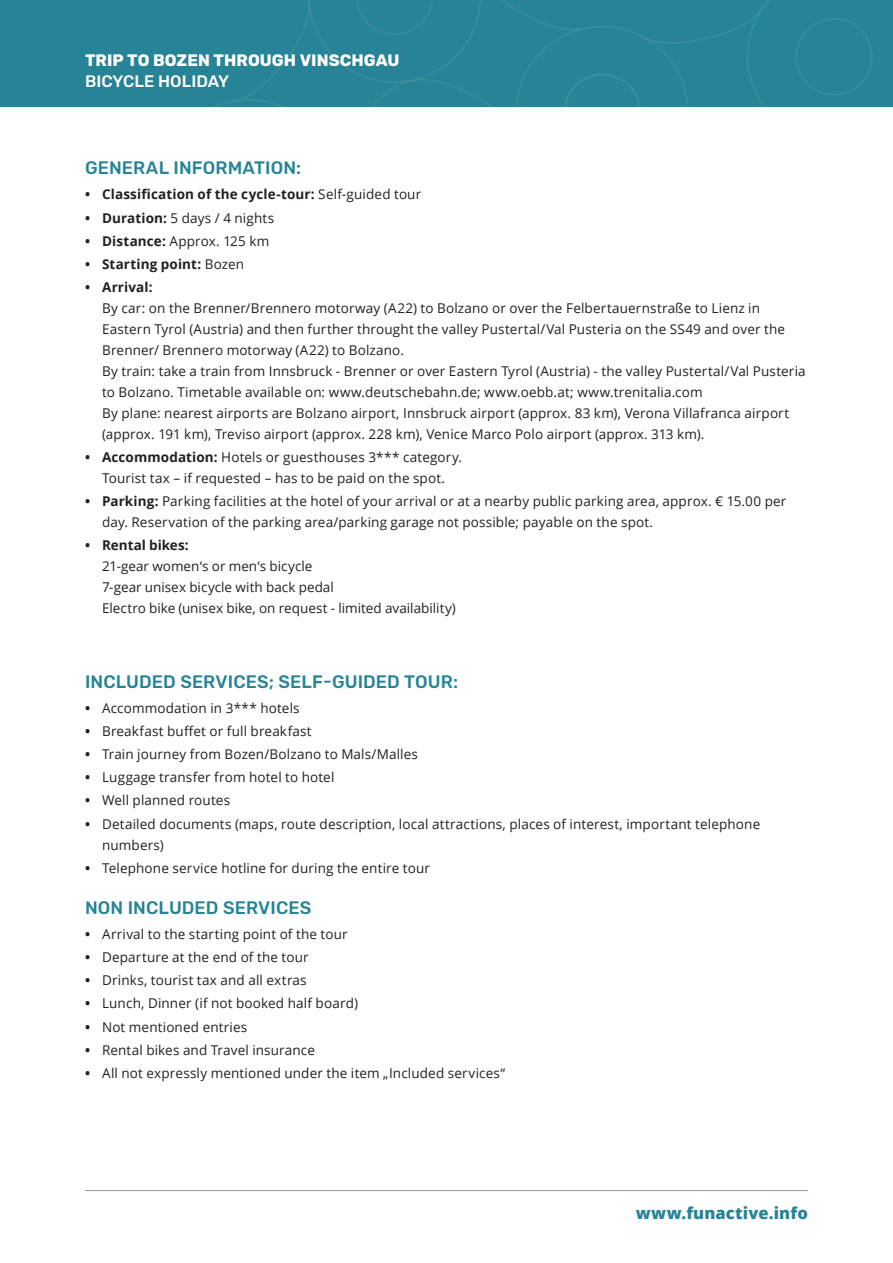
<style>
.page{position:relative;width:893px;height:1263px;background:#fff}
.page>*{position:absolute;margin:0;border:0;box-sizing:border-box;transform-origin:0 0}
.t1{font:500 18px "Rubik";letter-spacing:.005em;color:#268496}
.t2{font:700 16.5px "Rubik";letter-spacing:.005em;color:#fff}
.t3{font:800 16.5px "Open Sans";letter-spacing:.01em;color:#268496}
.t4{font:500 16.5px "Rubik";color:#fff}
.t5{font:13.5px/21px "Open Sans";letter-spacing:.01em;color:#231f20}
.t6{font:700 13.5px "Open Sans";letter-spacing:.01em;color:#231f20}
.s1{font-weight:400}
.s2{font-weight:700}
</style>
<div class="page">
<div style="left:0;top:0;width:893px;height:106px;background:#268496"></div>
<svg style="left:216px;top:0;width:657px;height:106px"></svg>
<hr style="left:85px;top:1190px;width:723px;height:1px;background:#939598">
<p class="t2" style="left:85px;top:51px;width:316px">TRIP TO BOZEN THROUGH VINSCHGAU</p>
<p class="t4" style="left:85px;top:72px;width:146px">BICYCLE HOLIDAY</p>
<h1 class="t1" style="left:85px;top:158px;width:218px">GENERAL INFORMATION:</h1>
<p class="t6" style="left:85px;top:185px;width:338px">• Classification of the cycle-tour: <span class="s1">Self-guided tour</span></p>
<p class="t5" style="left:85px;top:207px;width:191px"><span class="s2">• Duration:</span> 5 days / 4 nights</p>
<p class="t5" style="left:85px;top:230px;width:186px"><span class="s2">• Distance:</span> Approx. 125 km</p>
<p class="t6" style="left:85px;top:254px;width:161px">• Starting point: <span class="s1">Bozen</span></p>
<p class="t6" style="left:85px;top:277px;width:69px">• Arrival:</p>
<p class="t5" style="left:102px;top:297px;width:705px">By car: on the Brenner/Brennero motorway (A22) to Bolzano or over the Felbertauernstraße to Lienz in Eastern Tyrol (Austria) and then further throught the valley Pustertal/Val Pusteria on the SS49 and over the Brenner/ Brennero motorway (A22) to Bolzano.<br>By train: take a train from Innsbruck - Brenner or over Eastern Tyrol (Austria) - the valley Pustertal/Val Pusteria to Bolzano. Timetable available on: www.deutschebahn.de; www.oebb.at; www.trenitalia.com<br>By plane: nearest airports are Bolzano airport, Innsbruck airport (approx. 83 km), Verona Villafranca airport (approx. 191 km), Treviso airport (approx. 228 km), Venice Marco Polo airport (approx. 313 km).</p>
<p class="t5" style="left:85px;top:446px;width:379px;text-align:center"><span class="s2">• Accommodation:</span> Hotels or guesthouses 3*** category.<br>Tourist tax – if requested – has to be paid on the spot.</p>
<p class="t5" style="left:102px;top:490px;width:686px;text-indent:-17px"><span class="s2">• Parking:</span> Parking facilities at the hotel of your arrival or at a nearby public parking area, approx. € 15.00 per day. Reservation of the parking area/parking garage not possible; payable on the spot.</p>
<p class="t6" style="left:85px;top:536px;width:105px">• Rental bikes:</p>
<p class="t5" style="left:102px;top:556px;width:355px">21-gear women‘s or men‘s bicycle<br>7-gear unisex bicycle with back pedal<br>Electro bike (unisex bike, on request - limited availability)</p>
<h1 class="t1" style="left:85px;top:671px;width:375px">INCLUDED SERVICES; SELF-GUIDED TOUR:</h1>
<p class="t5" style="left:85px;top:697px;width:216px"><span class="s2">•</span> Accommodation in 3*** hotels</p>
<p class="t5" style="left:85px;top:720px;width:228px"><span class="s2">•</span> Breakfast buffet or full breakfast</p>
<p class="t5" style="left:85px;top:743px;width:335px"><span class="s2">•</span> Train journey from Bozen/Bolzano to Mals/Malles</p>
<p class="t5" style="left:85px;top:766px;width:251px"><span class="s2">•</span> Luggage transfer from hotel to hotel</p>
<p class="t5" style="left:85px;top:790px;width:147px"><span class="s2">•</span> Well planned routes</p>
<p class="t5" style="left:102px;top:813px;width:660px;text-indent:-17px"><span class="s2">•</span> Detailed documents (maps, route description, local attractions, places of interest, important telephone numbers)</p>
<p class="t5" style="left:85px;top:857px;width:346px"><span class="s2">•</span> Telephone service hotline for during the entire tour</p>
<h1 class="t1" style="left:85px;top:897px;width:13px">NON</h1>
<h1 class="t1" style="left:128px;top:897px;width:12px">INCLU</h1>
<h1 class="t1" style="left:182px;top:897px;width:54px">DED SERVICES</h1>
<p class="t5" style="left:85px;top:923px;width:264px"><span class="s2">•</span> Arrival to the starting point of the tour</p>
<p class="t5" style="left:85px;top:946px;width:225px"><span class="s2">•</span> Departure at the end of the tour</p>
<p class="t5" style="left:85px;top:969px;width:223px"><span class="s2">•</span> Drinks, tourist tax and all extras</p>
<p class="t5" style="left:85px;top:993px;width:275px"><span class="s2">•</span> Lunch, Dinner (if not booked half board)</p>
<p class="t5" style="left:85px;top:1016px;width:164px"><span class="s2">•</span> Not mentioned entries</p>
<p class="t5" style="left:85px;top:1039px;width:231px"><span class="s2">•</span> Rental bikes and Travel insurance</p>
<p class="t5" style="left:85px;top:1062px;width:422px"><span class="s2">•</span> All not expressly mentioned under the item „Included services“</p>
<p class="t3" style="left:636px;top:1200px;width:174px">www.funactive.info</p>
</div>
